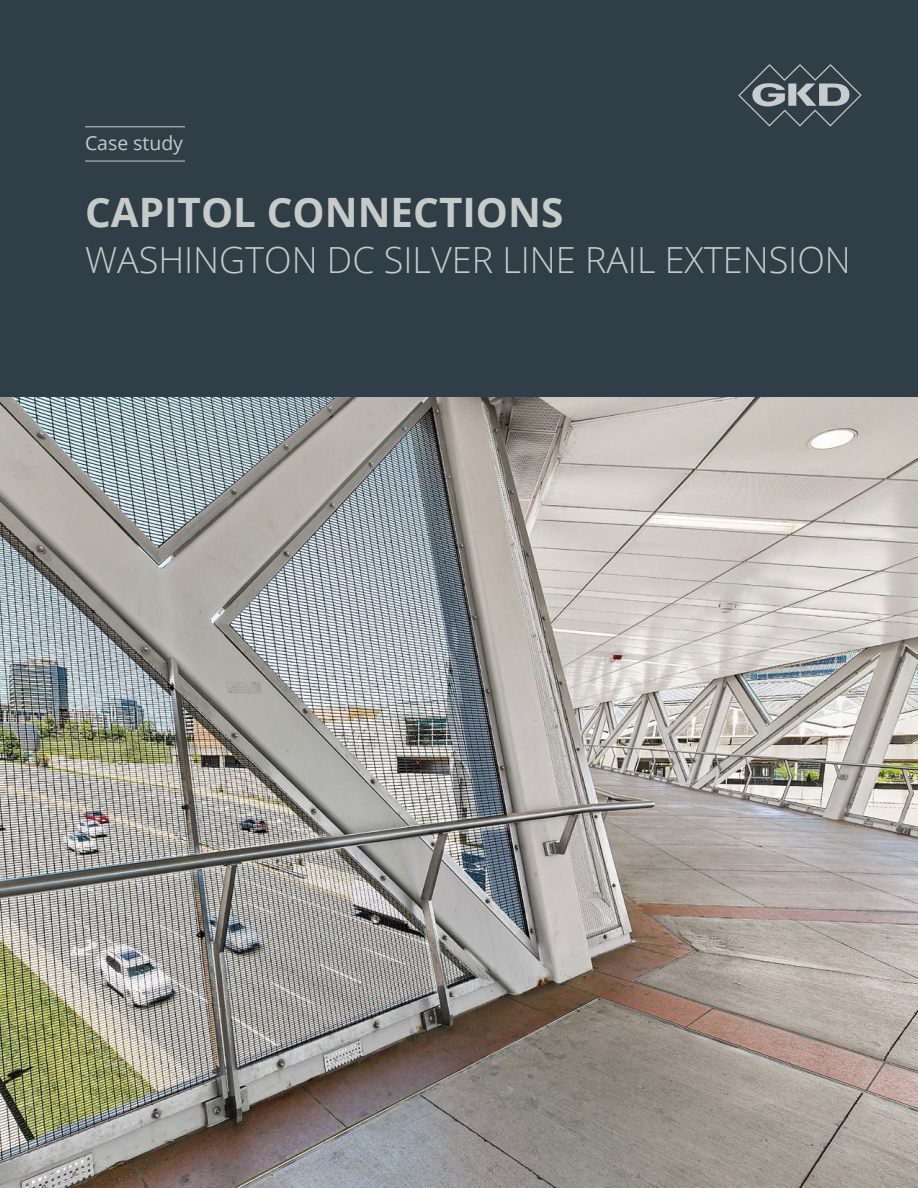
<style>
.page{position:relative;width:918px;height:1188px;background:#fff}
.page>*{position:absolute;margin:0;border:0;box-sizing:border-box;transform-origin:0 0}
.t1{font:700 40.5px "Open Sans";color:#c6cbca}
.t2{font:300 36px "Open Sans";color:#c6cbca}
.t3{font:19.5px "Open Sans";color:#c6cbca}
</style>
<div class="page">
<img style="left:0;top:397px;width:918px;height:791px">
<div style="left:0;top:0;width:918px;height:397px;background:#2f3e47"></div>
<hr style="left:85px;top:161px;width:100px;height:1px;background:#c6cbca">
<hr style="left:85px;top:127px;width:100px;height:1px;background:#c6cbca">
<svg style="left:738px;top:64px;width:124px;height:63px"></svg>
<p class="t3" style="left:85px;top:130px;width:100px">Case study</p>
<p class="t1" style="left:85px;top:183px;width:480px">CAPITOL CONNECTIONS</p>
<p class="t2" style="left:85px;top:235px;width:767px">WASHINGTON DC SILVER LINE RAIL EXTENSION</p>
</div>
